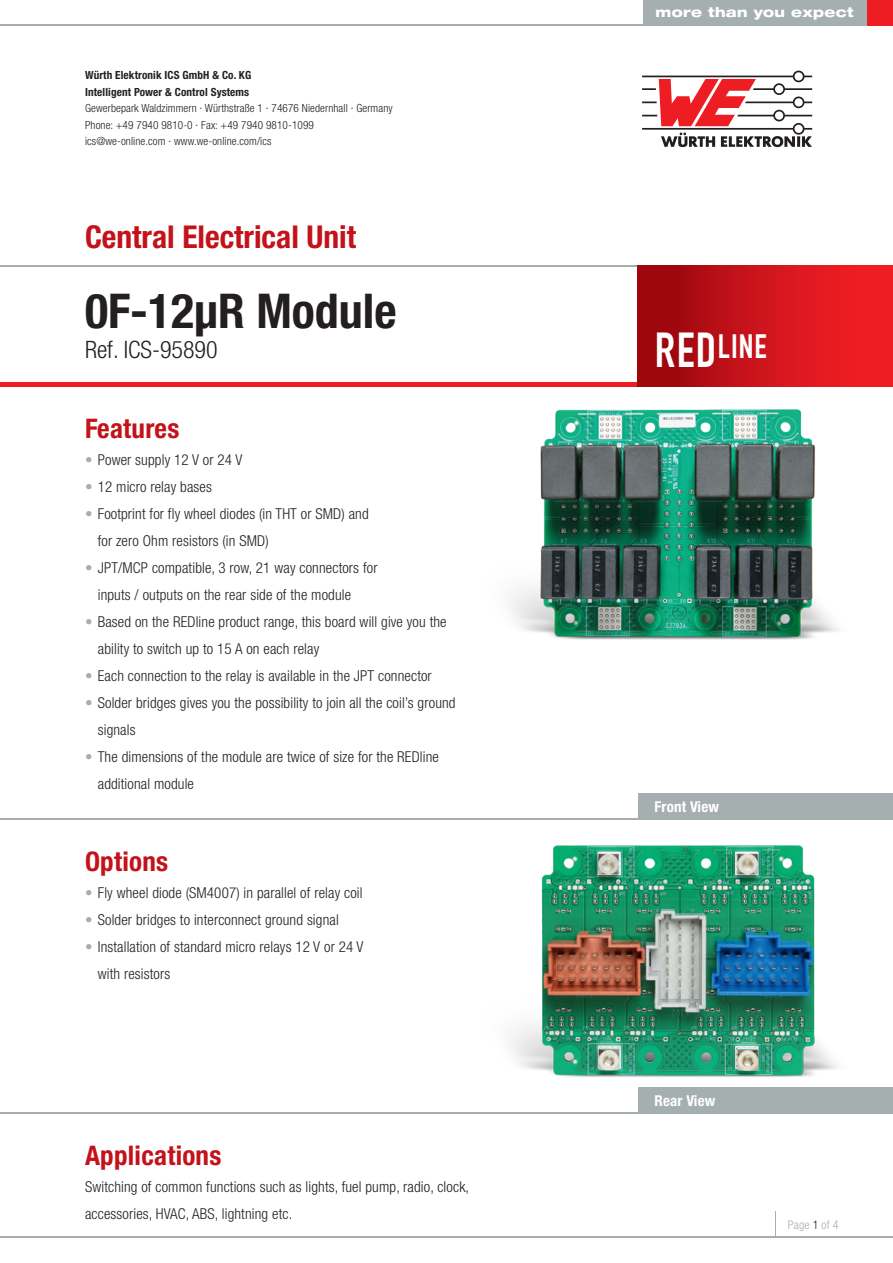
<style>
.page{position:relative;width:893px;height:1263px;background:#fff}
.page>*{position:absolute;margin:0;border:0;box-sizing:border-box;transform-origin:0 0}
.t1{font:700 condensed 48px "Helvetica Neue LT Pro";color:#231f20}
.t2{font:33px "DIN1451 Com Engschrift";color:#fff}
.t3{font:33px "Myriad Pro";color:#fff}
.t4{font:700 condensed 31.5px "Helvetica Neue LT Pro";color:#c4121a}
.t5{font:700 condensed 27px "Helvetica Neue LT Pro";letter-spacing:.01em;color:#c4121a}
.t6{font:300 condensed 24px "Helvetica Neue LT Pro";color:#231f20}
.t7{font:300 condensed 15px/27px "Helvetica Neue LT Pro";letter-spacing:.01em;color:#231f20}
.t8{font:700 condensed 15px "Helvetica Neue LT Pro";letter-spacing:.01em;color:#fff}
.t9{font:800 expanded 13.5px "Helvetica Neue LT Pro";letter-spacing:.025em;color:#fff}
.t10{font:300 condensed 12px "Helvetica Neue LT Pro";letter-spacing:.01em;color:#a5afaf}
.t11{font:300 condensed 11.25px/16.5px "Helvetica Neue LT Pro";letter-spacing:.01em;color:#231f20}
.t12{font:700 condensed 11.25px/16.5px "Helvetica Neue LT Pro";letter-spacing:.01em;color:#231f20}
.s1{color:#a5afaf}
.s2{font-size:48px}
.s3{color:#231f20}
</style>
<div class="page">
<hr style="left:0;top:266px;width:893px;height:1px;background:#a5afaf">
<div style="left:638px;top:1087px;width:255px;height:25px;background:#a5afaf"></div>
<hr style="left:0;top:383px;width:893px;height:4px;background:#ee1d23">
<hr style="left:0;top:1112px;width:893px;height:1px;background:#a5afaf">
<div style="left:638px;top:793px;width:255px;height:26px;background:#a5afaf"></div>
<hr style="left:0;top:818px;width:893px;height:1px;background:#a5afaf">
<div style="left:867px;top:0;width:26px;height:26px;background:#ee1d23"></div>
<div style="left:643px;top:0;width:223px;height:26px;background:#a5afaf"></div>
<hr style="left:0;top:24px;width:863px;height:2px;background:#a5afaf">
<svg style="left:642px;top:71px;width:170px;height:76px"></svg>
<hr style="left:0;top:1236px;width:893px;height:1px;background:#a5afaf">
<svg style="left:775px;top:1212px;width:1px;height:24px"></svg>
<div style="left:638px;top:266px;width:255px;height:121px;background:linear-gradient(to right,#98060d,#fd2128)"></div>
<img style="left:511px;top:409px;width:327px;height:231px">
<img style="left:511px;top:845px;width:327px;height:232px">
<p class="t12" style="left:85px;top:67px;width:168px">Würth Elektronik ICS GmbH &amp; Co. KG<br>Intelligent Power &amp; Control Systems</p>
<p class="t11" style="left:85px;top:100px;width:309px">Gewerbepark Waldzimmern · Würthstraße 1 · 74676 Niedernhall · Germany<br>Phone: +49 7940 9810-0 · Fax: +49 7940 9810-1099 ics@we-online.com · www.we-online.com/ics</p>
<h3 class="t4" style="left:85px;top:218px;width:273px">Central Electrical Unit</h3>
<h1 class="t1" style="left:85px;top:282px;width:313px">0F-12μR Module</h1>
<h3 class="t6" style="left:85px;top:335px;width:134px">Ref. ICS-95890</h3>
<h3 class="t5" style="left:85px;top:412px;width:96px">Features</h3>
<p class="t7" style="left:85px;top:446px;width:159px"><span class="s1">•</span> Power supply 12 V or 24 V</p>
<p class="t7" style="left:85px;top:473px;width:128px"><span class="s1">•</span> 12 micro relay bases</p>
<p class="t7" style="left:98px;top:500px;width:272px;text-indent:-13px"><span class="s1">•</span> Footprint for fly wheel diodes (in THT or SMD) and for zero Ohm resistors (in SMD)</p>
<p class="t7" style="left:98px;top:554px;width:281px;text-indent:-13px"><span class="s1">•</span> JPT/MCP compatible, 3 row, 21 way connectors for inputs / outputs on the rear side of the module</p>
<p class="t7" style="left:98px;top:608px;width:350px;text-indent:-13px"><span class="s1">•</span> Based on the REDline product range, this board will give you the ability to switch up to 15 A on each relay</p>
<p class="t7" style="left:85px;top:662px;width:348px"><span class="s1">•</span> Each connection to the relay is available in the JPT connector</p>
<p class="t7" style="left:98px;top:689px;width:359px;text-indent:-13px"><span class="s1">•</span> Solder bridges gives you the possibility to join all the coil’s ground signals</p>
<p class="t7" style="left:98px;top:743px;width:343px;text-indent:-13px"><span class="s1">•</span> The dimensions of the module are twice of size for the REDline additional module</p>
<h3 class="t5" style="left:85px;top:845px;width:85px">Options</h3>
<p class="t7" style="left:85px;top:879px;width:279px"><span class="s1">•</span> Fly wheel diode (SM4007) in parallel of relay coil</p>
<p class="t7" style="left:85px;top:906px;width:255px"><span class="s1">•</span> Solder bridges to interconnect ground signal</p>
<p class="t7" style="left:98px;top:933px;width:267px;text-indent:-13px"><span class="s1">•</span> Installation of standard micro relays 12 V or 24 V with resistors</p>
<h3 class="t5" style="left:85px;top:1138px;width:138px">Applications</h3>
<p class="t7" style="left:85px;top:1172px;width:386px">Switching of common functions such as lights, fuel pump, radio, clock, accessories, HVAC, ABS, lightning etc.</p>
<p class="t9" style="left:656px;top:4px;width:200px">more than you expect</p>
<h2 class="t3" style="left:731px;top:324px;width:35px">NE</h2>
<h2 class="t2" style="left:655px;top:327px;width:113px"><span class="s2">RED</span>LINE</h2>
<p class="t8" style="left:654px;top:797px;width:66px">Front View</p>
<p class="t8" style="left:654px;top:1091px;width:62px">Rear View</p>
<p class="t10" style="left:788px;top:1217px;width:52px">Page <span class="s3">1</span> of 4</p>
</div>
